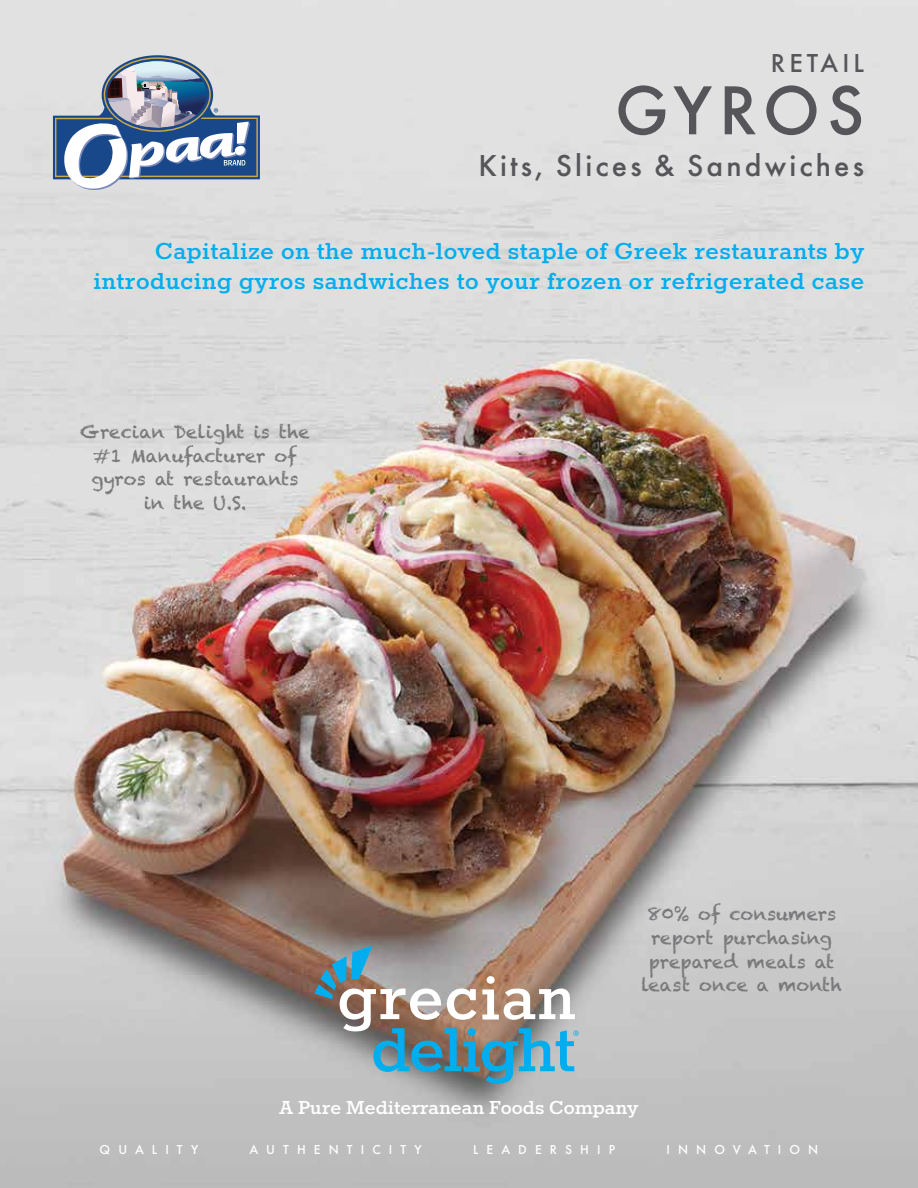
<style>
.page{position:relative;width:918px;height:1188px;background:#fff}
.page>*{position:absolute;margin:0;border:0;box-sizing:border-box;transform-origin:0 0}
.t1{font:72px "Futura Mdm";letter-spacing:.09em;color:#56565a}
.t2{font:31.5px "Futura Mdm";letter-spacing:.1em;color:#56565a}
.t3{font:700 27px/30px "Rokkitt";letter-spacing:.02em;color:#00aeef;text-align:right}
.t4{font:27px "Futura Mdm";letter-spacing:.15em;color:#56565a}
.t5{font:700 21.9px "Rokkitt";color:#fff}
.t6{font:18px/23.9px "Chalkduster";color:#78787a;text-align:center}
.t7{font:13.5px "Futura Mdm";letter-spacing:.6em;color:#fff}
</style>
<div class="page">
<img style="left:0;top:0;width:918px;height:1188px">
<svg style="left:315px;top:945px;width:264px;height:139px;background:#939c9d"></svg>
<svg style="left:53px;top:55px;width:207px;height:135px;background:#99a8bc"></svg>
<h3 class="t4" style="left:771px;top:45px;width:95px">RETAIL</h3>
<h1 class="t1" style="left:615px;top:62px;width:250px">GYROS</h1>
<h2 class="t2" style="left:478px;top:145px;width:387px">Kits, Slices &amp; Sandwiches</h2>
<h3 class="t3" style="left:93px;top:237px;width:772px">Capitalize on the much-loved staple of Greek restaurants by introducing gyros sandwiches to your frozen or refrigerated case</h3>
<p class="t6" style="left:80px;top:420px;width:231px">Grecian Delight is the #1 Manufacturer of gyros at restaurants in the U.S.</p>
<p class="t6" style="left:641px;top:902px;width:202px">80% of consumers report purchasing prepared meals at least once a month</p>
<p class="t5" style="left:280px;top:1096px;width:360px">A Pure Mediterranean Foods Company</p>
<p class="t7" style="left:100px;top:1141px;width:100px">QUALITY</p>
<p class="t7" style="left:250px;top:1141px;width:174px">AUTHENTICITY</p>
<p class="t7" style="left:473px;top:1141px;width:143px">LEADERSHIP</p>
<p class="t7" style="left:666px;top:1141px;width:153px">INNOVATION</p>
</div>
